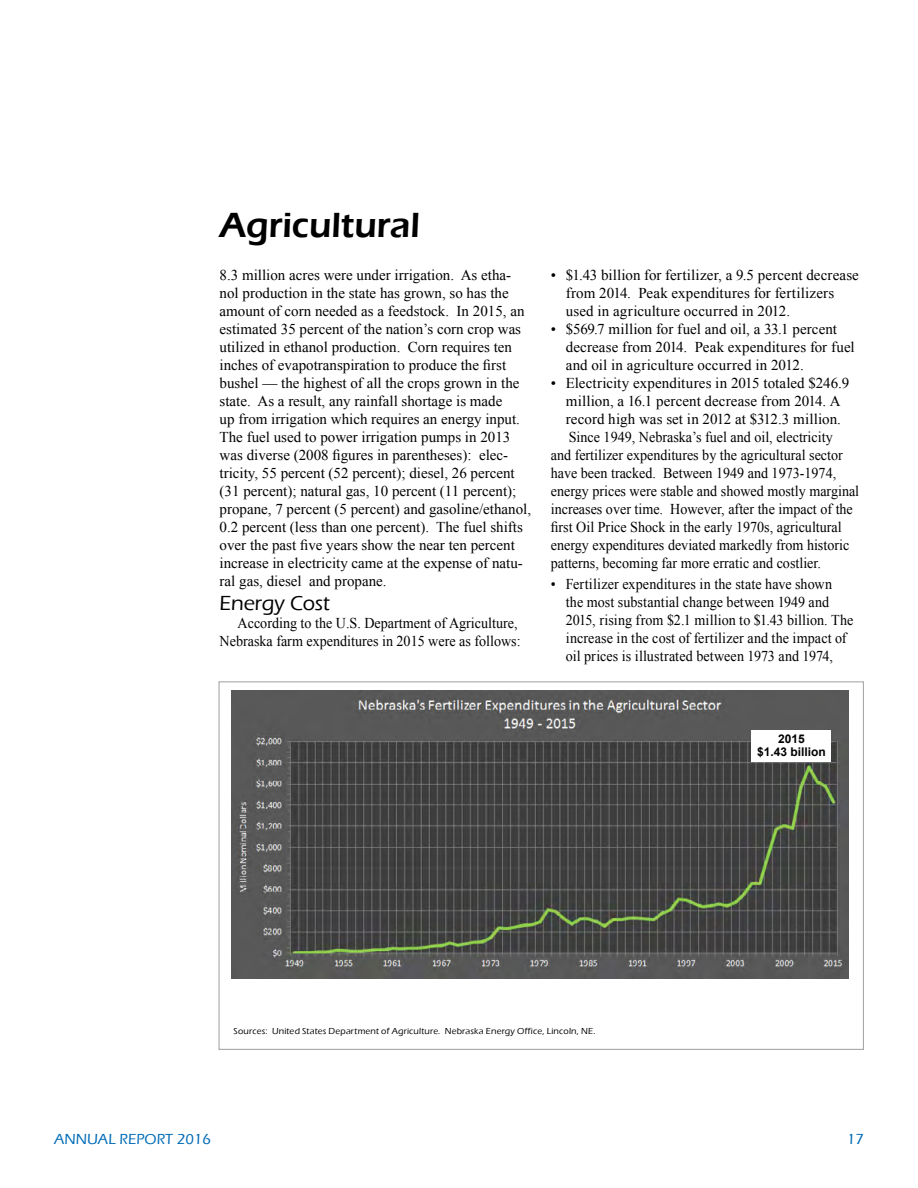
<style>
.page{position:relative;width:918px;height:1188px;background:#fff}
.page>*{position:absolute;margin:0;border:0;box-sizing:border-box;transform-origin:0 0}
.t1{font:600 36px "Eras ITC";letter-spacing:-.005em;color:#000}
.t2{font:500 21px "Eras ITC";letter-spacing:-.01em;color:#000}
.t3{font:15px/18px "Times New Roman";color:#000}
.t4{font:15px/18px "Times New Roman";color:#000;scale:.94 1}
.t5{font:500 15px "Eras ITC";color:#006bb6}
.t6{font:700 12px/13.5px "Arial";color:#000;text-align:center}
.t7{font:500 9px "Eras ITC";letter-spacing:.02em;color:#000}
</style>
<div class="page">
<img style="left:232px;top:691px;width:616px;height:287px">
<div style="left:752px;top:731px;width:79px;height:31px;background:#fff"></div>
<h1 class="t1" style="left:220px;top:205px;width:202px">Agricultural</h1>
<p class="t3" style="left:220px;top:265px;width:313px">8.3 million acres were under irrigation. As etha&shy;nol production in the state has grown, so has the amount of corn needed as a feedstock. In 2015, an estimated 35 percent of the nation’s corn crop was utilized in ethanol production. Corn requires ten inches of evapotranspiration to produce the first bushel — the highest of all the crops grown in the state. As a result, any rainfall shortage is made<br>up from irrigation which requires an energy input.<br>The fuel used to power irrigation pumps in 2013 was diverse (2008 figures in parentheses): elec&shy;tricity, 55 percent (52 percent); diesel, 26 percent (31 percent); natural gas, 10 percent (11 percent); propane, 7 percent (5 percent) and gasoline/ethanol, 0.2 percent (less than one percent). The fuel shifts over the past five years show the near ten percent increase in electricity came at the expense of natu&shy;ral gas, diesel and propane.</p>
<h2 class="t2" style="left:220px;top:591px;width:112px">Energy Cost</h2>
<p class="t4" style="left:220px;top:613px;width:322px;text-align:right">According to the U.S. Department of Agriculture,<br>Nebraska farm expenditures in 2015 were as follows:</p>
<p class="t3" style="left:566px;top:265px;width:295px;text-indent:-15px">• $1.43 billion for fertilizer, a 9.5 percent decrease from 2014. Peak expenditures for fertilizers used in agriculture occurred in 2012.</p>
<p class="t3" style="left:566px;top:319px;width:290px;text-indent:-15px">• $569.7 million for fuel and oil, a 33.1 percent decrease from 2014. Peak expenditures for fuel and oil in agriculture occurred in 2012.</p>
<p class="t3" style="left:551px;top:373px;width:300px">• Electricity expenditures in 2015 totaled $246.9</p>
<p class="t3" style="left:566px;top:391px;width:276px">million, a 16.1 percent decrease from 2014. A</p>
<p class="t3" style="left:566px;top:409px;width:277px">record high was set in 2012 at $312.3 million.</p>
<p class="t4" style="left:569px;top:427px;width:282px">Since 1949, Nebraska’s fuel and oil, electricity</p>
<p class="t4" style="left:551px;top:445px;width:312px">and fertilizer expenditures by the agricultural sector</p>
<p class="t4" style="left:551px;top:463px;width:305px">have been tracked. Between 1949 and 1973-1974,</p>
<p class="t4" style="left:551px;top:481px;width:330px">energy prices were stable and showed mostly marginal</p>
<p class="t4" style="left:551px;top:499px;width:323px">increases over time. However, after the impact of the</p>
<p class="t4" style="left:551px;top:517px;width:311px">first Oil Price Shock in the early 1970s, agricultural</p>
<p class="t4" style="left:551px;top:535px;width:319px">energy expenditures deviated markedly from historic</p>
<p class="t4" style="left:551px;top:553px;width:289px">patterns, becoming far more erratic and costlier.</p>
<p class="t4" style="left:566px;top:574px;width:308px;text-indent:-15px">• Fertilizer expenditures in the state have shown<br>the most substantial change between 1949 and 2015, rising from $2.1 million to $1.43 billion. The increase in the cost of fertilizer and the impact of oil prices is illustrated between 1973 and 1974,</p>
<p class="t6" style="left:757px;top:732px;width:70px">2015<br>$1.43 billion</p>
<p class="t7" style="left:234px;top:1026px;width:363px">Sources: United States Department of Agriculture. Nebraska Energy Office, Lincoln, NE.</p>
<p class="t5" style="left:54px;top:1131px;width:159px">ANNUAL REPORT 2016</p>
<p class="t5" style="left:847px;top:1131px;width:19px">17</p>
</div>
